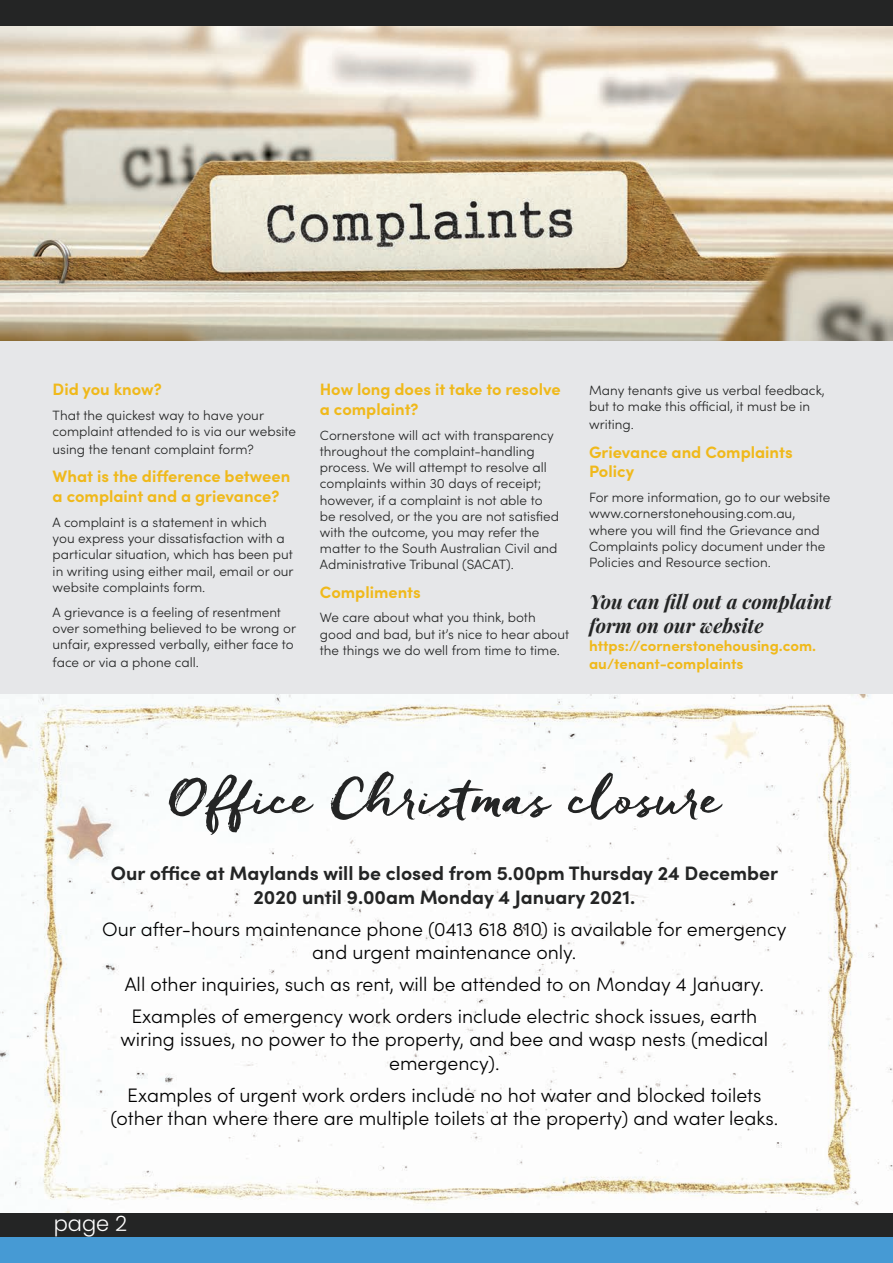
<style>
.page{position:relative;width:893px;height:1263px;background:#fff}
.page>*{position:absolute;margin:0;border:0;box-sizing:border-box;transform-origin:0 0}
.t1{font:54px "Freeland";color:#242525}
.t2{font:300 21px "Poppins";color:#fff}
.t3{font:300 19.5px/23.4px "Sofia Pro";color:#000;text-align:center}
.t4{font:700 19.5px/23.4px "Sofia Pro";color:#242525;text-align:center}
.t5{font:italic 700 19.5px/23.4px "Playfair Display";color:#242525}
.t6{font:700 16.5px/19.8px "Sofia Pro";color:#f0b91b}
.t7{font:700 15px/18px "Sofia Pro";color:#f0b91b}
.t8{font:300 13.5px/16.2px "Sofia Pro";color:#242525}
</style>
<div class="page">
<div style="left:0;top:341px;width:893px;height:354px;background:#e6e7e9"></div>
<div style="left:0;top:1209px;width:893px;height:29px;background:#242525"></div>
<div style="left:0;top:1237px;width:893px;height:26px;background:#469ad4"></div>
<div style="left:0;top:0;width:893px;height:27px;background:#242525"></div>
<img style="left:0;top:27px;width:893px;height:314px">
<img style="left:0;top:695px;width:893px;height:517px">
<p class="t6" style="left:53px;top:378px;width:111px">Did you know?</p>
<p class="t8" style="left:53px;top:406px;width:245px">That the quickest way to have your complaint attended to is via our website</p>
<p class="t8" style="left:53px;top:441px;width:203px">using the tenant complaint form?</p>
<p class="t6" style="left:53px;top:465px;width:239px">What is the difference between a complaint and a grievance?</p>
<p class="t8" style="left:53px;top:513px;width:243px">A complaint is a statement in which<br>you express your dissatisfaction with a particular situation, which has been put in writing using either mail, email or our website complaints form.</p>
<p class="t8" style="left:53px;top:603px;width:245px">A grievance is a feeling of resentment over something believed to be wrong or unfair, expressed verbally, either face to</p>
<p class="t8" style="left:53px;top:653px;width:148px">face or via a phone call.</p>
<p class="t6" style="left:320px;top:378px;width:242px">How long does it take to resolve a complaint?</p>
<p class="t8" style="left:320px;top:426px;width:241px">Cornerstone will act with transparency throughout the complaint-handling process. We will attempt to resolve all complaints within 30 days of receipt; however, if a complaint is not able to be resolved, or the you are not satisfied with the outcome, you may refer the matter to the South Australian Civil and Administrative Tribunal (SACAT).</p>
<p class="t6" style="left:320px;top:581px;width:102px">Compliments</p>
<p class="t8" style="left:320px;top:609px;width:251px">We care about what you think, both good and bad, but it’s nice to hear about the things we do well from time to time.</p>
<p class="t8" style="left:589px;top:381px;width:237px">Many tenants give us verbal feedback, but to make this official, it must be in</p>
<p class="t8" style="left:589px;top:416px;width:46px">writing.</p>
<p class="t6" style="left:589px;top:441px;width:205px">Grievance and Complaints<br>Policy</p>
<p class="t8" style="left:589px;top:488px;width:243px">For more information, go to our website www.cornerstonehousing.com.au, where you will find the Grievance and Complaints policy document under the Policies and Resource section.</p>
<p class="t5" style="left:589px;top:590px;width:244px">You can fill out a complaint form on our website</p>
<p class="t7" style="left:589px;top:635px;width:228px">https://cornerstonehousing.com. au/tenant-complaints</p>
<p class="t1" style="left:168px;top:763px;width:554px">Office Christmas closure</p>
<p class="t4" style="left:111px;top:860px;width:669px">Our office at Maylands will be closed from 5.00pm Thursday 24 December<br>2020 until 9.00am Monday 4 January 2021.</p>
<p class="t3" style="left:102px;top:916px;width:686px">Our after-hours maintenance phone (0413 618 810) is available for emergency and urgent maintenance only.</p>
<p class="t3" style="left:125px;top:971px;width:641px">All other inquiries, such as rent, will be attended to on Monday 4 January.</p>
<p class="t3" style="left:120px;top:1003px;width:649px">Examples of emergency work orders include electric shock issues, earth wiring issues, no power to the property, and bee and wasp nests (medical emergency).</p>
<p class="t3" style="left:111px;top:1082px;width:669px">Examples of urgent work orders include no hot water and blocked toilets (other than where there are multiple toilets at the property) and water leaks.</p>
<p class="t2" style="left:54px;top:1211px;width:75px">page 2</p>
</div>
